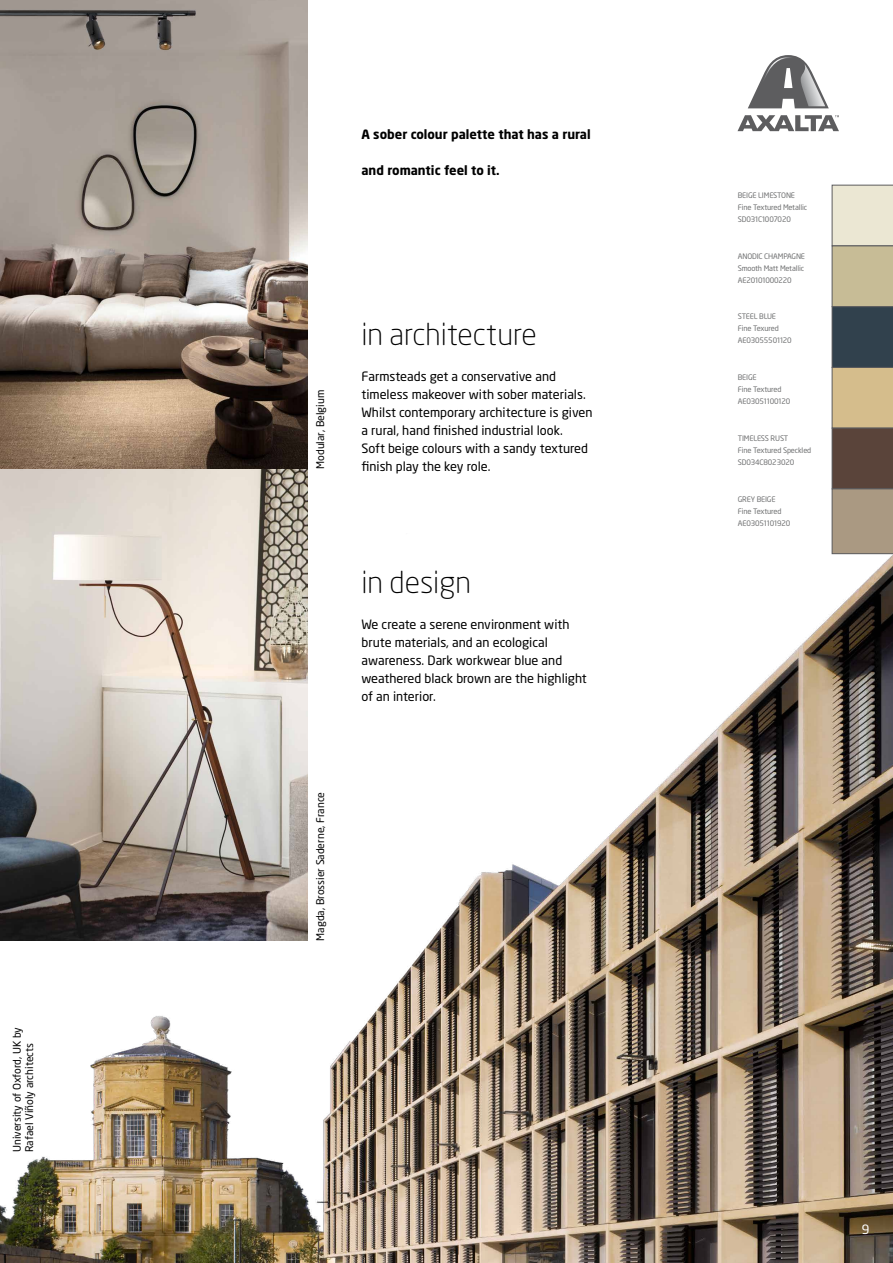
<style>
.page{position:relative;width:893px;height:1263px;background:#fff}
.page>*{position:absolute;margin:0;border:0;box-sizing:border-box;transform-origin:0 0}
.t1{font:300 30px "Neo Sans Pro";color:#000}
.Body_8_5_12{font:12.75px/18px "Neo Sans Pro";color:#000}
.t2{font:700 12.75px "Neo Sans Pro";color:#000}
.t3{font:12.75px "Neo Sans Pro";color:#fff}
.Absatzformat_1{font:10.5px/12.6px "Neo Sans Pro";color:#000}
.t4{font:7.5px/12px "Neo Sans Pro";letter-spacing:-.02em;color:#707172}
</style>
<div class="page">
<img style="left:0;top:534px;width:893px;height:729px">
<svg style="left:832px;top:185px;width:61px;height:369px"></svg>
<svg style="left:737px;top:55px;width:102px;height:76px"></svg>
<img style="left:0;top:0;width:308px;height:940px">
<p class="Absatzformat_1" style="left:10px;top:1152px;width:127px;rotate:-90deg">University of Oxford, UK by<br>Rafael Viñoly architects</p>
<p class="t2" style="left:361px;top:126px;width:231px">A sober colour palette that has a rural</p>
<p class="t2" style="left:361px;top:162px;width:140px">and romantic feel to it.</p>
<p class="Absatzformat_1" style="left:314px;top:469px;width:80px;rotate:-90deg">Modular, Belgium</p>
<p class="t1" style="left:361px;top:316px;width:177px">in architecture</p>
<p class="Body_8_5_12" style="left:361px;top:367px;width:233px">Farmsteads get a conservative and timeless makeover with sober materials.<br>Whilst contemporary architecture is given a rural, hand finished industrial look.<br>Soft beige colours with a sandy textured finish play the key role.</p>
<p class="t1" style="left:361px;top:564px;width:111px">in design</p>
<p class="Body_8_5_12" style="left:361px;top:615px;width:227px">We create a serene environment with brute materials, and an ecological awareness. Dark workwear blue and weathered black brown are the highlight of an interior.</p>
<p class="Absatzformat_1" style="left:314px;top:940px;width:150px;rotate:-90deg">Magda, Brossier Saderne, France</p>
<p class="t4" style="left:738px;top:189px;width:71px">BEIGE LIMESTONE<br>Fine Textured Metallic</p>
<p class="t4" style="left:738px;top:213px;width:55px">SD031C1007020</p>
<p class="t4" style="left:738px;top:250px;width:69px">ANODIC CHAMPAGNE<br>Smooth Matt Metallic</p>
<p class="t4" style="left:738px;top:274px;width:56px">AE20101000220</p>
<p class="t4" style="left:738px;top:311px;width:42px">STEEL BLUE<br>Fine Texured</p>
<p class="t4" style="left:738px;top:335px;width:56px">AE03055501120</p>
<p class="t4" style="left:738px;top:371px;width:20px">BEIGE</p>
<p class="t4" style="left:738px;top:383px;width:45px">Fine Textured</p>
<p class="t4" style="left:738px;top:395px;width:54px">AE03051100120</p>
<p class="t4" style="left:738px;top:432px;width:75px">TIMELESS RUST<br>Fine Textured Speckled</p>
<p class="t4" style="left:738px;top:456px;width:58px">SD034C8023020</p>
<p class="t4" style="left:738px;top:493px;width:45px">GREY BEIGE<br>Fine Textured</p>
<p class="t4" style="left:738px;top:517px;width:54px">AE03051101920</p>
<p class="t3" style="left:862px;top:1221px;width:9px">9</p>
</div>
